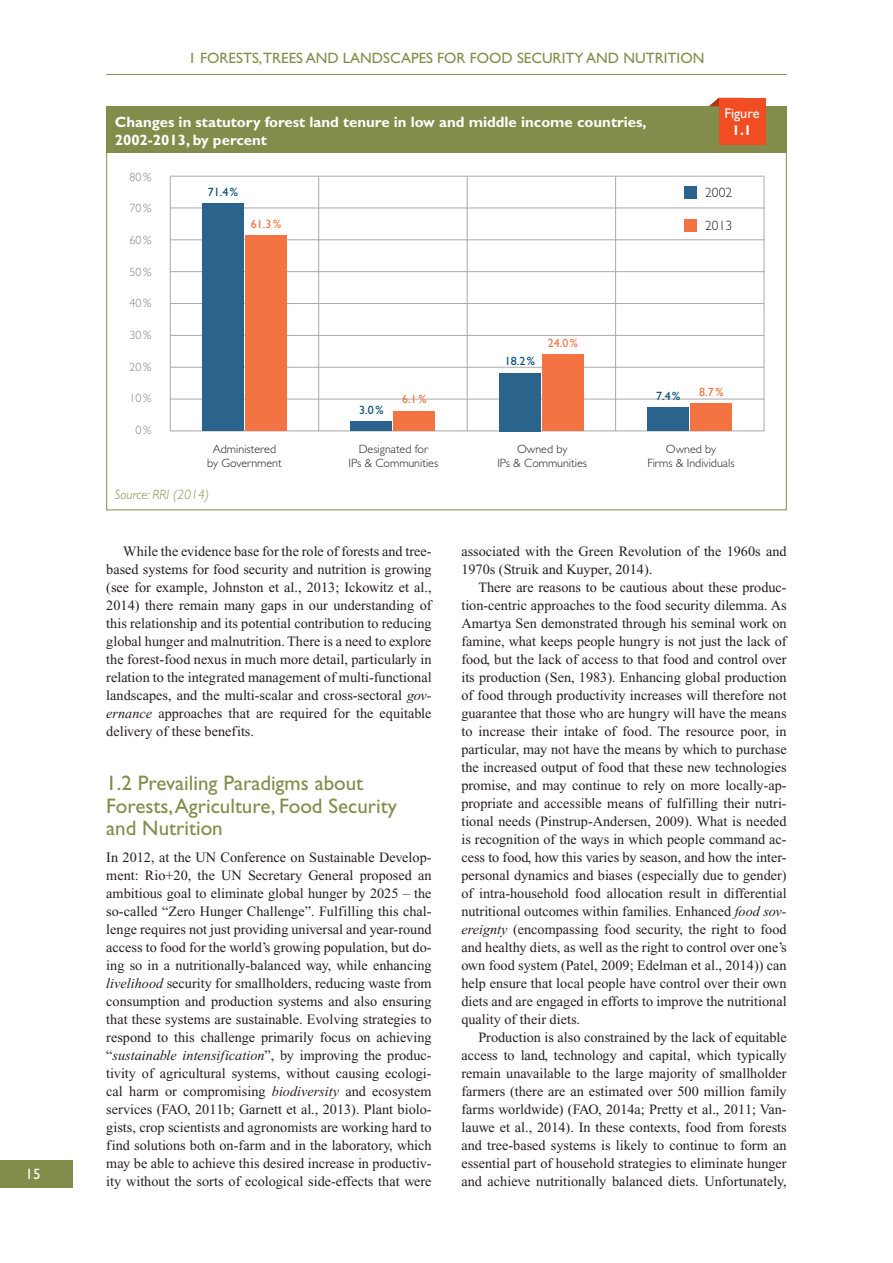
<style>
.page{position:relative;width:893px;height:1263px;background:#fff}
.page>*{position:absolute;margin:0;border:0;box-sizing:border-box;transform-origin:0 0}
.t1{font:21px/22.5px "Gill Sans";color:#828c4b}
.t2{font:700 15px/18px "Gill Sans";color:#fff}
.t3{font:15px "Gill Sans";color:#828c4b}
.t4{font:15px "Gill Sans";color:#fff}
.t5{font:14.25px/18px "Times New Roman";color:#231f20;text-align:justify}
.t6{font:14.25px "Gill Sans";color:#fff}
.t7{font:700 14.25px "Gill Sans";color:#fff}
.t8{font:italic 300 13.5px "Gill Sans";color:#828c4b}
.t9{font:300 13.5px "Gill Sans";color:#231f20}
.t10{font:300 12px/14.4px "Gill Sans";color:#231f20;text-align:center}
.t11{font:300 12px "Gill Sans";color:#808285}
.t12{font:12px "Gill Sans";color:#034d77}
.t13{font:12px "Gill Sans";color:#f37442}
.s1{font-style:italic}
</style>
<div class="page">
<div style="left:0;top:1160px;width:72px;height:27px;background:#828c4b"></div>
<hr style="left:106px;top:74px;width:681px;height:1px;background:#828c4b">
<div style="left:106px;top:107px;width:681px;height:46px;background:#828c4b"></div>
<hr style="left:170px;top:208px;width:594px;height:1px;background:#a8a9ad">
<hr style="left:170px;top:176px;width:594px;height:1px;background:#a8a9ad">
<hr style="left:170px;top:240px;width:594px;height:1px;background:#a8a9ad">
<hr style="left:170px;top:271px;width:594px;height:1px;background:#a8a9ad">
<hr style="left:170px;top:303px;width:594px;height:1px;background:#a8a9ad">
<hr style="left:170px;top:335px;width:594px;height:1px;background:#a8a9ad">
<hr style="left:170px;top:367px;width:594px;height:1px;background:#a8a9ad">
<hr style="left:170px;top:399px;width:594px;height:1px;background:#a8a9ad">
<hr style="left:170px;top:431px;width:594px;height:1px;background:#a8a9ad">
<hr style="left:170px;top:176px;width:1px;height:255px;background:#a8a9ad">
<hr style="left:318px;top:176px;width:1px;height:255px;background:#a8a9ad">
<hr style="left:467px;top:176px;width:1px;height:255px;background:#a8a9ad">
<hr style="left:615px;top:176px;width:1px;height:255px;background:#a8a9ad">
<hr style="left:764px;top:176px;width:1px;height:255px;background:#a8a9ad">
<div style="left:202px;top:203px;width:42px;height:228px;background:#2a638c"></div>
<div style="left:245px;top:236px;width:42px;height:195px;background:#f37442"></div>
<div style="left:647px;top:407px;width:42px;height:24px;background:#2a638c"></div>
<div style="left:690px;top:403px;width:42px;height:28px;background:#f37442"></div>
<div style="left:499px;top:373px;width:42px;height:58px;background:#2a638c"></div>
<div style="left:542px;top:355px;width:42px;height:76px;background:#f37442"></div>
<div style="left:350px;top:421px;width:42px;height:10px;background:#2a638c"></div>
<div style="left:393px;top:412px;width:42px;height:19px;background:#f37442"></div>
<div style="left:684px;top:186px;width:13px;height:12px;background:#2a638c"></div>
<div style="left:684px;top:219px;width:13px;height:13px;background:#f37442"></div>
<svg style="left:709px;top:98px;width:10px;height:8px"></svg>
<div style="left:719px;top:98px;width:46px;height:47px;background:#f04d22"></div>
<p class="t4" style="left:26px;top:1166px;width:16px">15</p>
<p class="t3" style="left:189px;top:49px;width:517px">1 FORESTS,TREES AND LANDSCAPES FOR FOOD SECURITY AND NUTRITION</p>
<p class="t2" style="left:115px;top:112px;width:533px">Changes in statutory forest land tenure in low and middle income countries,<br>2002-2013, by percent</p>
<p class="t11" style="left:129px;top:170px;width:23px">80%</p>
<p class="t6" style="left:724px;top:105px;width:37px">Figure</p>
<p class="t7" style="left:732px;top:122px;width:21px">1.1</p>
<p class="t11" style="left:129px;top:202px;width:23px">70%</p>
<p class="t11" style="left:129px;top:233px;width:23px">60%</p>
<p class="t11" style="left:129px;top:265px;width:23px">50%</p>
<p class="t11" style="left:129px;top:297px;width:23px">40%</p>
<p class="t11" style="left:129px;top:328px;width:23px">30%</p>
<p class="t11" style="left:129px;top:360px;width:23px">20%</p>
<p class="t11" style="left:129px;top:392px;width:23px">10%</p>
<p class="t11" style="left:135px;top:423px;width:17px">0%</p>
<p class="t12" style="left:208px;top:185px;width:32px">71.4%</p>
<p class="t13" style="left:251px;top:217px;width:32px">61.3%</p>
<p class="t12" style="left:359px;top:403px;width:26px">3.0%</p>
<p class="t13" style="left:402px;top:392px;width:26px">6.1%</p>
<p class="t12" style="left:505px;top:354px;width:32px">18.2%</p>
<p class="t13" style="left:548px;top:336px;width:32px">24.0%</p>
<p class="t9" style="left:705px;top:185px;width:28px">2002</p>
<p class="t9" style="left:705px;top:218px;width:28px">2013</p>
<p class="t12" style="left:656px;top:389px;width:26px">7.4%</p>
<p class="t13" style="left:699px;top:385px;width:26px">8.7%</p>
<p class="t10" style="left:207px;top:442px;width:76px">Administered by Government</p>
<p class="t10" style="left:349px;top:442px;width:91px">Designated for<br>IPs &amp; Communities</p>
<p class="t10" style="left:497px;top:442px;width:91px">Owned by<br>IPs &amp; Communities</p>
<p class="t10" style="left:647px;top:442px;width:89px">Owned by<br>Firms &amp; Individuals</p>
<p class="t8" style="left:115px;top:487px;width:96px">Source: RRI (2014)</p>
<p class="t5" style="left:106px;top:543px;width:327px;text-indent:17px">While the evidence base for the role of forests and tree&shy;based systems for food security and nutrition is growing (see for example, Johnston et al., 2013; Ickowitz et al., 2014) there remain many gaps in our understanding of this relationship and its potential contribution to reducing global hunger and malnutrition. There is a need to explore the forest-food nexus in much more detail, particularly in relation to the integrated management of multi-functional landscapes, and the multi-scalar and cross-sectoral <span class="s1">gov&shy;ernance</span> approaches that are required for the equitable delivery of these benefits.</p>
<h1 class="t1" style="left:106px;top:772px;width:292px">1.2 Prevailing Paradigms about<br>Forests, Agriculture, Food Security and Nutrition</h1>
<p class="t5" style="left:106px;top:849px;width:327px">In 2012, at the UN Conference on Sustainable Develop&shy;ment: Rio+20, the UN Secretary General proposed an ambitious goal to eliminate global hunger by 2025 – the so-called “Zero Hunger Challenge”. Fulfilling this chal&shy;lenge requires not just providing universal and year-round access to food for the world’s growing population, but do&shy;ing so in a nutritionally-balanced way, while enhancing <span class="s1">livelihood</span> security for smallholders, reducing waste from consumption and production systems and also ensuring that these systems are sustainable. Evolving strategies to respond to this challenge primarily focus on achieving “<span class="s1">sustainable intensification</span>”, by improving the produc&shy;tivity of agricultural systems, without causing ecologi&shy;cal harm or compromising <span class="s1">biodiversity</span> and ecosystem services (FAO, 2011b; Garnett et al., 2013). Plant biolo&shy;gists, crop scientists and agronomists are working hard to find solutions both on-farm and in the laboratory, which may be able to achieve this desired increase in productiv&shy;ity without the sorts of ecological side-effects that were</p>
<p class="t5" style="left:461px;top:543px;width:327px">associated with the Green Revolution of the 1960s and<br>1970s (Struik and Kuyper, 2014).</p>
<p class="t5" style="left:461px;top:579px;width:327px;text-indent:17px">There are reasons to be cautious about these produc&shy;tion-centric approaches to the food security dilemma. As Amartya Sen demonstrated through his seminal work on famine, what keeps people hungry is not just the lack of food, but the lack of access to that food and control over its production (Sen, 1983). Enhancing global production of food through productivity increases will therefore not guarantee that those who are hungry will have the means to increase their intake of food. The resource poor, in particular, may not have the means by which to purchase the increased output of food that these new technologies promise, and may continue to rely on more locally-ap&shy;propriate and accessible means of fulfilling their nutri&shy;tional needs (Pinstrup-Andersen, 2009). What is needed is recognition of the ways in which people command ac&shy;cess to food, how this varies by season, and how the inter&shy;personal dynamics and biases (especially due to gender) of intra-household food allocation result in differential nutritional outcomes within families. Enhanced <span class="s1">food sov&shy;ereignty</span> (encompassing food security, the right to food and healthy diets, as well as the right to control over one’s own food system (Patel, 2009; Edelman et al., 2014)) can help ensure that local people have control over their own diets and are engaged in efforts to improve the nutritional quality of their diets.</p>
<p class="t5" style="left:461px;top:1028px;width:327px;text-indent:17px">Production is also constrained by the lack of equitable access to land, technology and capital, which typically remain unavailable to the large majority of smallholder farmers (there are an estimated over 500 million family farms worldwide) (FAO, 2014a; Pretty et al., 2011; Van&shy;lauwe et al., 2014). In these contexts, food from forests and tree-based systems is likely to continue to form an essential part of household strategies to eliminate hunger and achieve nutritionally balanced diets. Unfortunately,</p>
</div>
